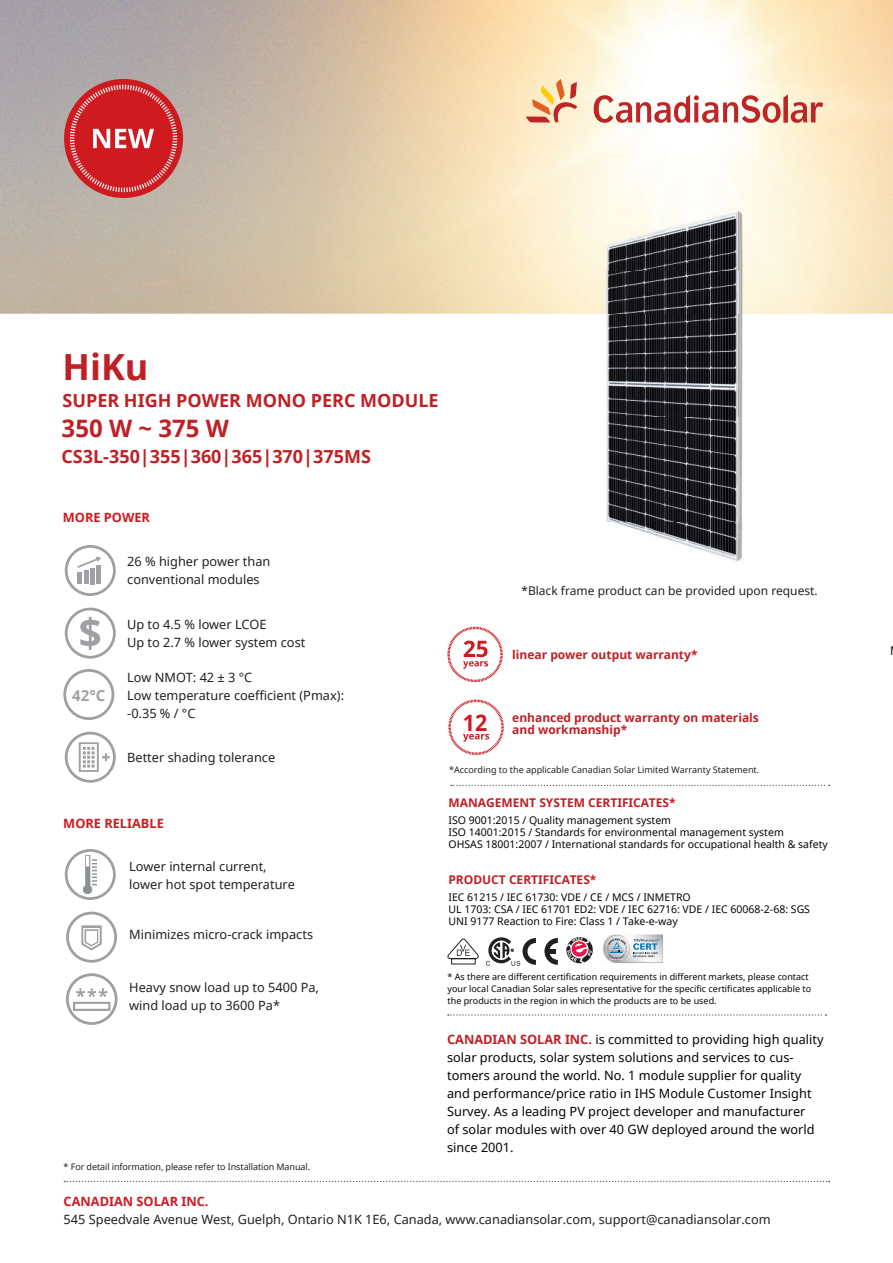
<style>
.page{position:relative;width:893px;height:1263px;background:#fff}
.page>*{position:absolute;margin:0;border:0;box-sizing:border-box;transform-origin:0 0}
.t1{font:700 36px "Noto Sans";color:#bf2025}
.t2{font:700 24px "Noto Sans";color:#bf2025}
.t3{font:700 22.5px "Noto Sans";color:#cf1a20;scale:.95 1}
.t4{font:700 18px "Noto Sans";color:#bf2025}
.t5{font:700 15px "Noto Sans";color:#9fa0a3}
.t6{font:12.75px/18px "Noto Sans";color:#231f20}
.t7{font:12.75px/18px "Noto Sans";color:#040503}
.t8{font:700 12.75px "Noto Sans";color:#cf1a20}
.t9{font:700 12px/12px "Noto Sans";color:#bf2025}
.t10{font:12px "Noto Sans";color:#231f20}
.t11{font:10.5px/12px "Noto Sans";color:#040503}
.t12{font:9px/12px "Noto Sans";color:#040503}
.t13{font:9px "Noto Sans";color:#231f20}
.s1{font-weight:700;color:#bf2025}
</style>
<div class="page">
<img style="left:0;top:0;width:893px;height:314px">
<div style="left:64px;top:79px;width:119px;height:119px;background:#cf1a20;border-radius:50%"></div>
<svg style="left:70px;top:85px;width:107px;height:107px"></svg>
<svg style="left:65px;top:732px;width:51px;height:51px"></svg>
<svg style="left:65px;top:849px;width:51px;height:51px"></svg>
<img style="left:84px;top:855px;width:13px;height:39px">
<svg style="left:66px;top:912px;width:51px;height:51px"></svg>
<svg style="left:65px;top:608px;width:51px;height:51px"></svg>
<svg style="left:66px;top:973px;width:52px;height:52px"></svg>
<svg style="left:65px;top:545px;width:51px;height:51px"></svg>
<svg style="left:63px;top:669px;width:51px;height:51px"></svg>
<svg style="left:448px;top:1014px;width:378px;height:2px"></svg>
<img style="left:568px;top:186px;width:214px;height:377px">
<svg style="left:64px;top:1181px;width:766px;height:1px"></svg>
<svg style="left:451px;top:785px;width:379px;height:1px"></svg>
<svg style="left:447px;top:627px;width:56px;height:55px"></svg>
<svg style="left:448px;top:700px;width:56px;height:55px"></svg>
<svg style="left:544px;top:938px;width:14px;height:27px"></svg>
<svg style="left:447px;top:938px;width:32px;height:27px"></svg>
<svg style="left:486px;top:937px;width:50px;height:29px"></svg>
<img style="left:603px;top:934px;width:60px;height:29px">
<svg style="left:633px;top:938px;width:26px;height:19px"></svg>
<img style="left:627px;top:938px;width:1px;height:17px">
<img style="left:606px;top:938px;width:1px;height:17px">
<img style="left:608px;top:959px;width:17px;height:1px">
<svg style="left:607px;top:938px;width:20px;height:21px"></svg>
<svg style="left:566px;top:937px;width:27px;height:26px"></svg>
<svg style="left:526px;top:79px;width:51px;height:44px;background:#f0be97"></svg>
<svg style="left:594px;top:94px;width:229px;height:29px"></svg>
<h1 class="t1" style="left:63px;top:353px;width:88px">HiKu</h1>
<h3 class="t4" style="left:63px;top:393px;width:378px">SUPER HIGH POWER MONO PERC MODULE</h3>
<h2 class="t2" style="left:62px;top:418px;width:169px">350 W ~ 375 W</h2>
<h3 class="t4" style="left:61px;top:450px;width:311px">CS3L-350|355|360|365|370|375MS</h3>
<p class="t8" style="left:63px;top:512px;width:89px">MORE POWER</p>
<p class="t6" style="left:127px;top:554px;width:145px">26 % higher power than conventional modules</p>
<p class="t5" style="left:72px;top:690px;width:35px">42°C</p>
<p class="t6" style="left:127px;top:617px;width:180px">Up to 4.5 % lower LCOE<br>Up to 2.7 % lower system cost</p>
<p class="t6" style="left:127px;top:669px;width:218px">Low NMOT: 42 ± 3 °C<br>Low temperature coefficient (Pmax): -0.35 % / °C</p>
<p class="t6" style="left:127px;top:749px;width:150px">Better shading tolerance</p>
<p class="t8" style="left:63px;top:818px;width:102px">MORE RELIABLE</p>
<p class="t6" style="left:129px;top:857px;width:167px">Lower internal current, lower hot spot temperature</p>
<p class="t6" style="left:129px;top:927px;width:185px">Minimizes micro-crack impacts</p>
<p class="t6" style="left:129px;top:978px;width:191px">Heavy snow load up to 5400 Pa, wind load up to 3600 Pa*</p>
<p class="t13" style="left:64px;top:1161px;width:248px">* For detail information, please refer to Installation Manual.</p>
<p class="t10" style="left:521px;top:583px;width:298px">*Black frame product can be provided upon request.</p>
<p class="t9" style="left:512px;top:649px;width:187px">linear power output warranty*</p>
<p class="t9" style="left:512px;top:713px;width:248px">enhanced product warranty on materials and workmanship*</p>
<p class="t13" style="left:449px;top:763px;width:312px">*According to the applicable Canadian Solar Limited Warranty Statement.</p>
<h3 class="t3" style="left:463px;top:713px;width:27px">12</h3>
<p class="t9" style="left:449px;top:798px;width:229px">MANAGEMENT SYSTEM CERTIFICATES*</p>
<p class="t11" style="left:449px;top:816px;width:381px">ISO 9001:2015 / Quality management system<br>ISO 14001:2015 / Standards for environmental management system<br>OHSAS 18001:2007 / International standards for occupational health &amp; safety</p>
<p class="t9" style="left:448px;top:875px;width:150px">PRODUCT CERTIFICATES*</p>
<p class="t11" style="left:449px;top:891px;width:363px">IEC 61215 / IEC 61730: VDE / CE / MCS / INMETRO<br>UL 1703: CSA / IEC 61701 ED2: VDE / IEC 62716: VDE / IEC 60068-2-68: SGS<br>UNI 9177 Reaction to Fire: Class 1 / Take-e-way</p>
<p class="t12" style="left:448px;top:970px;width:365px">* As there are different certification requirements in different markets, please contact your local Canadian Solar sales representative for the specific certificates applicable to the products in the region in which the products are to be used.</p>
<p class="t7" style="left:447px;top:1032px;width:378px"><span class="s1">CANADIAN SOLAR INC.</span> is committed to providing high quality solar products, solar system solutions and services to cus&shy;tomers around the world. No. 1 module supplier for quality and performance/price ratio in IHS Module Customer Insight Survey. As a leading PV project developer and manufacturer<br>of solar modules with over 40 GW deployed around the world since 2001.</p>
<p class="t8" style="left:64px;top:1196px;width:146px">CANADIAN SOLAR INC.</p>
<p class="t6" style="left:64px;top:1210px;width:708px">545 Speedvale Avenue West, Guelph, Ontario N1K 1E6, Canada, www.canadiansolar.com, support@canadiansolar.com</p>
</div>
